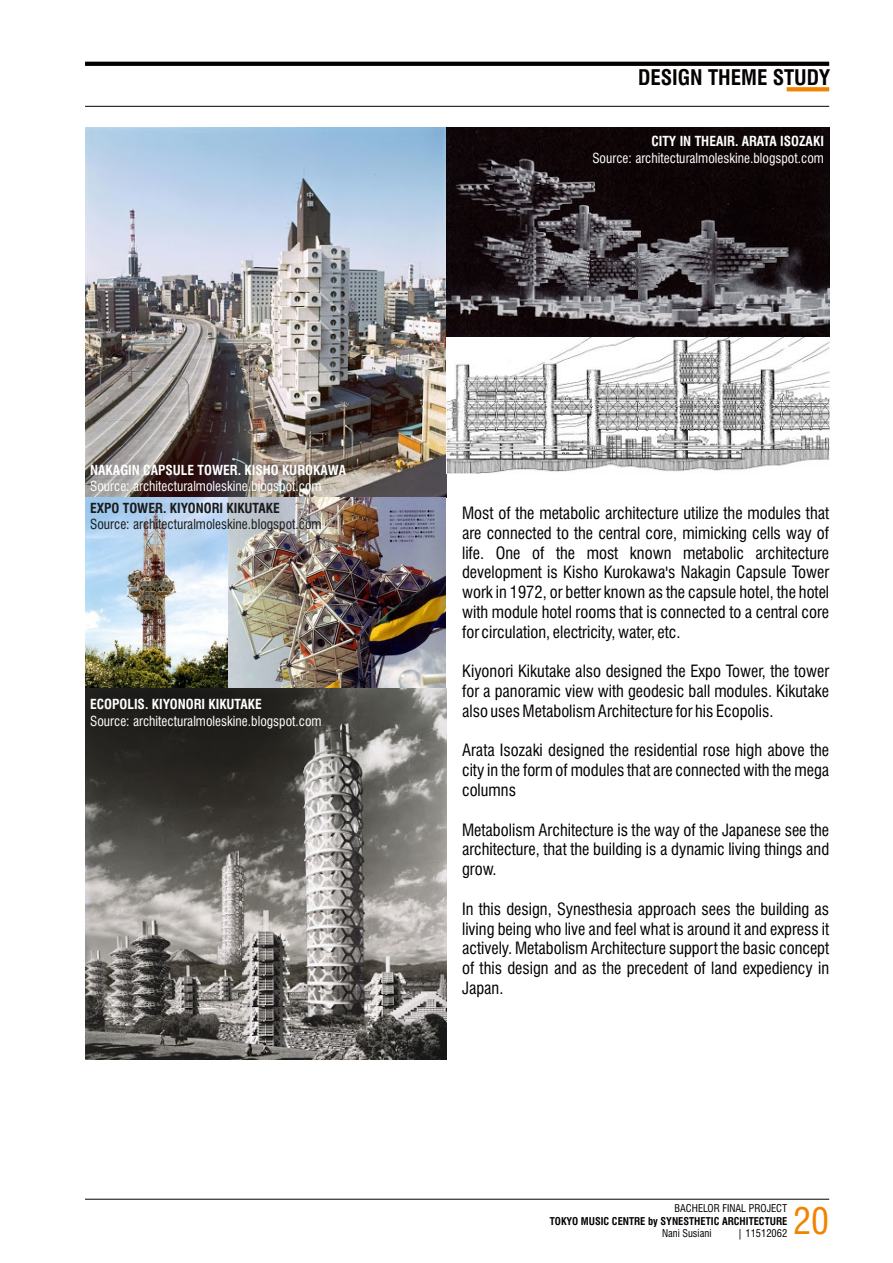
<style>
.page{position:relative;width:893px;height:1263px;background:#fff}
.page>*{position:absolute;margin:0;border:0;box-sizing:border-box;transform-origin:0 0}
.t1{font:condensed 36px "Swiss 721 BT";color:#f08300}
.t2{font:700 condensed 21px "Swiss 721 BT";color:#050101}
.t3{font:condensed 16.5px/19.8px "Swiss 721 BT";color:#050101;text-align:justify}
.t4{font:condensed 13.5px "Swiss 721 BT";color:#fff}
.t5{font:700 condensed 13.5px "Swiss 721 BT";color:#fff}
.t6{font:condensed 13.5px "Swiss 721 BT";color:#1a1a1a}
.t7{font:700 condensed 13.5px "Swiss 721 BT";color:#1a1a1a}
.t8{font:700 condensed 10.5px "Swiss 721 BT";color:#050101}
.t9{font:condensed 10.5px "Swiss 721 BT";color:#050101}
</style>
<div class="page">
<svg style="left:85px;top:62px;width:744px;height:4px;background:#0a0606"></svg>
<div style="left:350px;top:1177px;width:22px;height:22px;border:1px solid #fff"></div>
<div style="left:584px;top:1177px;width:22px;height:22px;border:1px solid #fff"></div>
<svg style="left:787px;top:87px;width:42px;height:4px"></svg>
<hr style="left:85px;top:1199px;width:744px;height:1px;background:#050101">
<div style="left:350px;top:106px;width:22px;height:22px;border:1px solid #fff"></div>
<div style="left:584px;top:106px;width:22px;height:22px;border:1px solid #fff"></div>
<hr style="left:85px;top:106px;width:744px;height:1px;background:#050101">
<img style="left:85px;top:128px;width:361px;height:931px">
<img style="left:446px;top:128px;width:383px;height:346px">
<p class="t2" style="left:638px;top:69px;width:194px">DESIGN THEME STUDY</p>
<p class="t5" style="left:651px;top:136px;width:174px">CITY IN THEAIR. ARATA ISOZAKI</p>
<p class="t4" style="left:592px;top:152px;width:233px">Source: architecturalmoleskine.blogspot.com</p>
<p class="t5" style="left:90px;top:465px;width:258px">NAKAGIN CAPSULE TOWER. KISHO KUROKAWA</p>
<p class="t4" style="left:90px;top:481px;width:233px">Source: architecturalmoleskine.blogspot.com</p>
<p class="t7" style="left:90px;top:503px;width:191px">EXPO TOWER. KIYONORI KIKUTAKE</p>
<p class="t6" style="left:90px;top:519px;width:233px">Source: architecturalmoleskine.blogspot.com</p>
<p class="t5" style="left:90px;top:699px;width:173px">ECOPOLIS. KIYONORI KIKUTAKE</p>
<p class="t4" style="left:90px;top:715px;width:233px">Source: architecturalmoleskine.blogspot.com</p>
<p class="t3" style="left:462px;top:505px;width:369px">Most of the metabolic architecture utilize the modules that are connected to the central core, mimicking cells way of life. One of the most known metabolic architecture development is Kisho Kurokawa's Nakagin Capsule Tower work in 1972, or better known as the capsule hotel, the hotel with module hotel rooms that is connected to a central core for circulation, electricity, water, etc.</p>
<p class="t3" style="left:462px;top:663px;width:369px">Kiyonori Kikutake also designed the Expo Tower, the tower for a panoramic view with geodesic ball modules. Kikutake also uses Metabolism Architecture for his Ecopolis.</p>
<p class="t3" style="left:462px;top:742px;width:369px">Arata Isozaki designed the residential rose high above the city in the form of modules that are connected with the mega columns</p>
<p class="t3" style="left:462px;top:821px;width:369px">Metabolism Architecture is the way of the Japanese see the architecture, that the building is a dynamic living things and grow.</p>
<p class="t3" style="left:462px;top:900px;width:369px">In this design, Synesthesia approach sees the building as living being who live and feel what is around it and express it actively. Metabolism Architecture support the basic concept of this design and as the precedent of land expediency in Japan.</p>
<p class="t9" style="left:674px;top:1204px;width:114px">BACHELOR FINAL PROJECT</p>
<p class="t8" style="left:550px;top:1216px;width:239px">TOKYO MUSIC CENTRE by SYNESTHETIC ARCHITECTURE</p>
<p class="t9" style="left:662px;top:1229px;width:51px">Nani Susiani</p>
<p class="t9" style="left:738px;top:1229px;width:51px">| 11512062</p>
<h1 class="t1" style="left:793px;top:1207px;width:37px">20</h1>
</div>
